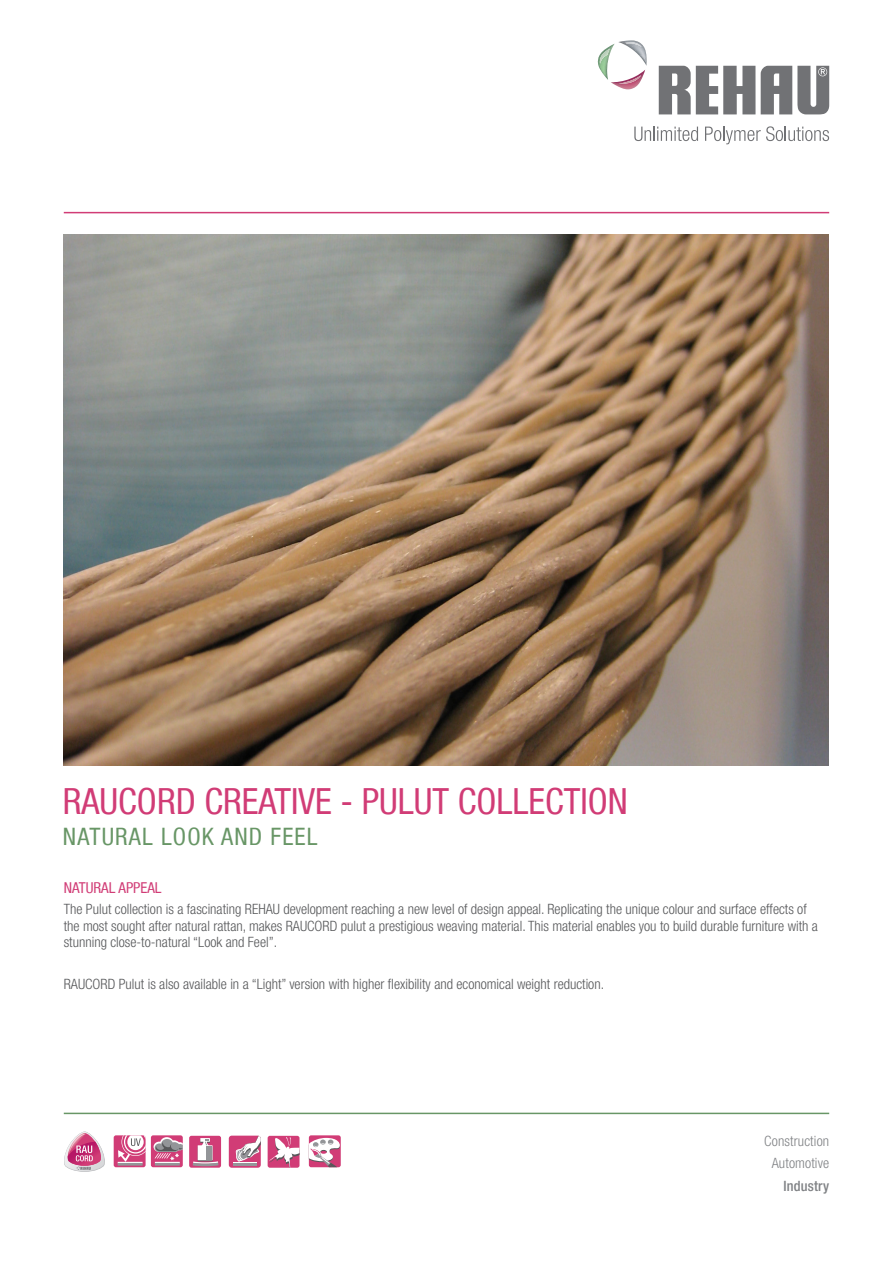
<style>
.page{position:relative;width:893px;height:1263px;background:#fff}
.page>*{position:absolute;margin:0;border:0;box-sizing:border-box;transform-origin:0 0}
.t1{font:condensed 36px "Helvetica Neue LT Com";color:#d13c76}
.t2{font:condensed 24px "Helvetica Neue LT Com";letter-spacing:.05em;color:#689666}
.t3{font:condensed 15px "Helvetica Neue LT Com";color:#d13c76}
.t4{font:300 condensed 14.25px/16.5px "Helvetica Neue LT Com";color:#57585a}
.t5{font:300 condensed 14.25px "Helvetica Neue LT Com";letter-spacing:.01em;color:#808285}
.t6{font:500 condensed 14.25px "Helvetica Neue LT Com";letter-spacing:.01em;color:#808285}
</style>
<div class="page">
<hr style="left:64px;top:212px;width:765px;height:1px;background:#d13c76">
<hr style="left:64px;top:1113px;width:765px;height:1px;background:#689666">
<svg style="left:634px;top:127px;width:64px;height:14px"></svg>
<svg style="left:705px;top:126px;width:124px;height:18px"></svg>
<svg style="left:659px;top:66px;width:96px;height:48px"></svg>
<svg style="left:761px;top:66px;width:68px;height:48px"></svg>
<svg style="left:598px;top:40px;width:49px;height:49px"></svg>
<img style="left:600px;top:49px;width:10px;height:15px">
<img style="left:619px;top:75px;width:22px;height:9px">
<img style="left:625px;top:42px;width:17px;height:5px">
<img style="left:64px;top:234px;width:764px;height:532px">
<svg style="left:64px;top:1131px;width:41px;height:41px"></svg>
<svg style="left:114px;top:1135px;width:32px;height:32px"></svg>
<hr style="left:118px;top:1163px;width:25px;height:2px;background:#939598">
<svg style="left:118px;top:1135px;width:28px;height:28px"></svg>
<svg style="left:151px;top:1135px;width:32px;height:32px"></svg>
<hr style="left:155px;top:1163px;width:25px;height:2px;background:#939598">
<svg style="left:154px;top:1137px;width:29px;height:26px"></svg>
<div style="left:189px;top:1136px;width:32px;height:32px;background:#d13c76;border-radius:2px"></div>
<svg style="left:192px;top:1138px;width:29px;height:29px"></svg>
<div style="left:206px;top:1146px;width:5px;height:13px;background:#939598"></div>
<div style="left:268px;top:1136px;width:31px;height:32px;background:#d13c76;border-radius:2px"></div>
<svg style="left:269px;top:1137px;width:30px;height:31px"></svg>
<div style="left:309px;top:1135px;width:32px;height:32px;background:#d13c76;border-radius:2px"></div>
<svg style="left:309px;top:1138px;width:31px;height:29px"></svg>
<div style="left:229px;top:1135px;width:32px;height:33px;background:#d13c76;border-radius:3px"></div>
<hr style="left:233px;top:1162px;width:24px;height:2px;background:#fff">
<hr style="left:233px;top:1163px;width:24px;height:2px;background:#959499">
<svg style="left:235px;top:1135px;width:26px;height:26px"></svg>
<p class="t1" style="left:63px;top:780px;width:566px">RAUCORD CREATIVE - PULUT COLLECTION</p>
<p class="t2" style="left:63px;top:822px;width:256px">NATURAL LOOK AND FEEL</p>
<p class="t3" style="left:64px;top:879px;width:99px">NATURAL APPEAL</p>
<p class="t4" style="left:64px;top:901px;width:756px">The Pulut collection is a fascinating REHAU development reaching a new level of design appeal. Replicating the unique colour and surface effects of the most sought after natural rattan, makes RAUCORD pulut a prestigious weaving material. This material enables you to build durable furniture with a stunning close-to-natural “Look and Feel”.</p>
<p class="t4" style="left:64px;top:975px;width:542px">RAUCORD Pulut is also available in a “Light” version with higher flexibility and economical weight reduction.</p>
<p class="t5" style="left:764px;top:1132px;width:66px">Construction</p>
<p class="t5" style="left:772px;top:1155px;width:59px">Automotive</p>
<p class="t6" style="left:784px;top:1177px;width:47px">Industry</p>
</div>
